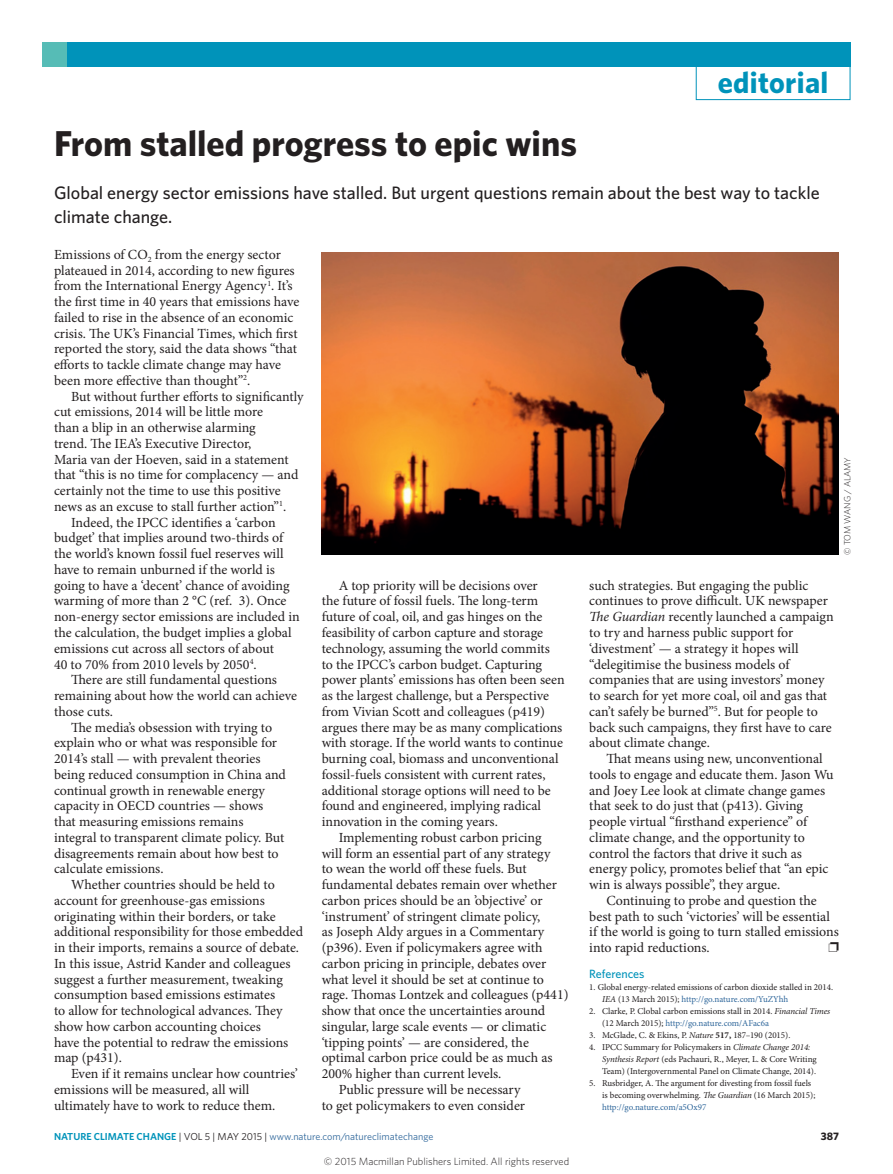
<style>
.page{position:relative;width:893px;height:1174px;background:#fff}
.page>*{position:absolute;margin:0;border:0;box-sizing:border-box;transform-origin:0 0}
.Title{font:700 36px "Whitney";color:#231f20}
.t1{font:700 30px "Whitney";letter-spacing:.01em;color:#0093ba}
.Standfirst{font:500 18px/24px "Whitney";color:#231f20}
.Body_text{font:13.95px/15.8px "Minion Pro";color:#231f20}
.Body_first{font:13.95px/15.8px "Minion Pro";letter-spacing:-.005em;color:#231f20}
.Ref_head{font:500 12px "Whitney";color:#0093ba}
.t2{font:700 10.8px "Whitney";color:#231f20}
.t3{font:300 10.5px "Whitney";color:#231f20}
.t4{font:10.2px "Whitney";color:#2f679b}
.References{font:9px/12px "Minion Pro";color:#231f20}
.Picture_credit{font:300 9px "Whitney";color:#231f20}
.s1{font-style:italic}
.s2{color:#2f679b}
.s3{font-weight:700}
.s4{font-weight:600;color:#0093ba}
.s5{color:#231f20}
</style>
<div class="page">
<div style="left:696px;top:66px;width:154px;height:34px;border:1px solid #0093ba"></div>
<div style="left:43px;top:43px;width:807px;height:24px;background:#0093ba"></div>
<div style="left:43px;top:43px;width:24px;height:24px;background:#56bcb6"></div>
<img style="left:322px;top:253px;width:517px;height:301px">
<p class="Title" style="left:54px;top:120px;width:525px">From stalled progress to epic wins</p>
<h2 class="t1" style="left:718px;top:62px;width:112px">editorial</h2>
<p class="Standfirst" style="left:54px;top:181px;width:767px">Global energy sector emissions have stalled. But urgent questions remain about the best way to tackle climate change.</p>
<p class="Body_first" style="left:54px;top:246px;width:247px">Emissions of CO<sub>2</sub> from the energy sector plateaued in 2014, according to new figures from the International Energy Agency<sup>1</sup>. It’s the first time in 40 years that emissions have failed to rise in the absence of an economic crisis. The UK’s Financial Times, which first reported the story, said the data shows “that efforts to tackle climate change may have been more effective than thought”<sup>2</sup>.</p>
<p class="Body_text" style="left:54px;top:388px;width:251px;text-indent:17px">But without further efforts to significantly cut emissions, 2014 will be little more<br>than a blip in an otherwise alarming<br>trend. The IEA’s Executive Director,<br>Maria van der Hoeven, said in a statement that “this is no time for complacency — and certainly not the time to use this positive news as an excuse to stall further action”<sup>1</sup>.</p>
<p class="Body_text" style="left:54px;top:514px;width:247px;text-indent:17px">Indeed, the IPCC identifies a ‘carbon budget’ that implies around two-thirds of the world’s known fossil fuel reserves will have to remain unburned if the world is going to have a ‘decent’ chance of avoiding warming of more than 2 °C (ref. 3). Once non-energy sector emissions are included in the calculation, the budget implies a global emissions cut across all sectors of about<br>40 to 70% from 2010 levels by 2050<sup>4</sup>.</p>
<p class="Body_text" style="left:54px;top:672px;width:245px;text-indent:17px">There are still fundamental questions remaining about how the world can achieve those cuts.</p>
<p class="Body_text" style="left:54px;top:719px;width:233px;text-indent:17px">The media’s obsession with trying to explain who or what was responsible for 2014’s stall — with prevalent theories being reduced consumption in China and continual growth in renewable energy capacity in OECD countries — shows that measuring emissions remains integral to transparent climate policy. But disagreements remain about how best to calculate emissions.</p>
<p class="Body_text" style="left:54px;top:876px;width:251px;text-indent:17px">Whether countries should be held to account for greenhouse-gas emissions originating within their borders, or take additional responsibility for those embedded in their imports, remains a source of debate.<br>In this issue, Astrid Kander and colleagues suggest a further measurement, tweaking consumption based emissions estimates<br>to allow for technological advances. They show how carbon accounting choices<br>have the potential to redraw the emissions map (p431).</p>
<p class="Body_text" style="left:54px;top:1065px;width:245px;text-indent:17px">Even if it remains unclear how countries’ emissions will be measured, all will ultimately have to work to reduce them.</p>
<p class="Body_text" style="left:322px;top:577px;width:245px;text-indent:17px">A top priority will be decisions over<br>the future of fossil fuels. The long-term future of coal, oil, and gas hinges on the feasibility of carbon capture and storage technology, assuming the world commits<br>to the IPCC’s carbon budget. Capturing power plants’ emissions has often been seen as the largest challenge, but a Perspective from Vivian Scott and colleagues (p419) argues there may be as many complications with storage. If the world wants to continue burning coal, biomass and unconventional fossil-fuels consistent with current rates, additional storage options will need to be found and engineered, implying radical innovation in the coming years.</p>
<p class="Body_text" style="left:322px;top:829px;width:248px;text-indent:17px">Implementing robust carbon pricing<br>will form an essential part of any strategy<br>to wean the world off these fuels. But fundamental debates remain over whether carbon prices should be an ’objective’ or ‘instrument’ of stringent climate policy,<br>as Joseph Aldy argues in a Commentary (p396). Even if policymakers agree with carbon pricing in principle, debates over what level it should be set at continue to rage. Thomas Lontzek and colleagues (p441) show that once the uncertainties around singular, large scale events — or climatic ‘tipping points’ — are considered, the optimal carbon price could be as much as 200% higher than current levels.</p>
<p class="Body_text" style="left:322px;top:1081px;width:205px;text-indent:17px">Public pressure will be necessary to get policymakers to even consider</p>
<p class="Picture_credit" style="left:841px;top:554px;width:99px;rotate:-90deg">© TOM WANG / ALAMY</p>
<p class="Body_text" style="left:589px;top:577px;width:246px">such strategies. But engaging the public continues to prove difficult. UK newspaper <span class="s1">The Guardian</span> recently launched a campaign to try and harness public support for ‘divestment’ — a strategy it hopes will “delegitimise the business models of companies that are using investors’ money to search for yet more coal, oil and gas that can’t safely be burned”<sup>5</sup>. But for people to back such campaigns, they first have to care about climate change.</p>
<p class="Body_text" style="left:589px;top:750px;width:246px;text-indent:17px">That means using new, unconventional tools to engage and educate them. Jason Wu and Joey Lee look at climate change games that seek to do just that (p413). Giving people virtual “firsthand experience” of climate change, and the opportunity to control the factors that drive it such as energy policy, promotes belief that “an epic win is always possible”, they argue.</p>
<p class="Body_text" style="left:589px;top:892px;width:251px;text-indent:17px">Continuing to probe and question the best path to such ‘victories’ will be essential if the world is going to turn stalled emissions into rapid reductions.</p>
<p class="Ref_head" style="left:589px;top:965px;width:57px">References</p>
<p class="References" style="left:602px;top:980px;width:233px;text-indent:-13px">1. Global energy-related emissions of carbon dioxide stalled in 2014.<br><span class="s1">IEA</span> (13 March 2015); <span class="s2">http://go.nature.com/YuZYhh</span></p>
<p class="References" style="left:602px;top:1004px;width:230px;text-indent:-13px">2. Clarke, P. Clobal carbon emissions stall in 2014. <span class="s1">Financial Times </span>(12 March 2015); <span class="s2">http://go.nature.com/AFac6a</span></p>
<p class="References" style="left:589px;top:1028px;width:203px">3. McGlade, C. &amp; Ekins, P. <span class="s1">Nature</span> <span class="s3">517,</span> 187–190 (2015).</p>
<p class="References" style="left:602px;top:1040px;width:216px;text-indent:-13px">4. IPCC Summary for Policymakers in <span class="s1">Climate Change 2014:<br>Synthesis Report</span> (eds Pachauri, R., Meyer, L. &amp; Core Writing<br>Team) (Intergovernmental Panel on Climate Change, 2014).</p>
<p class="References" style="left:602px;top:1076px;width:215px;text-indent:-13px">5. Rusbridger, A. The argument for divesting from fossil fuels is becoming overwhelming. <span class="s1">The Guardian</span> (16 March 2015); <span class="s2">http://go.nature.com/a5Ox97</span></p>
<p class="t4" style="left:54px;top:1129px;width:381px"><span class="s4">NATURE CLIMATE CHANGE</span> <span class="s5">| VOL 5 | MAY 2015 |</span> www.nature.com/natureclimatechange</p>
<p class="t2" style="left:821px;top:1129px;width:20px">387</p>
<p class="t3" style="left:324px;top:1154px;width:247px">© 2015 Macmillan Publishers Limited. All rights reserved</p>
</div>
